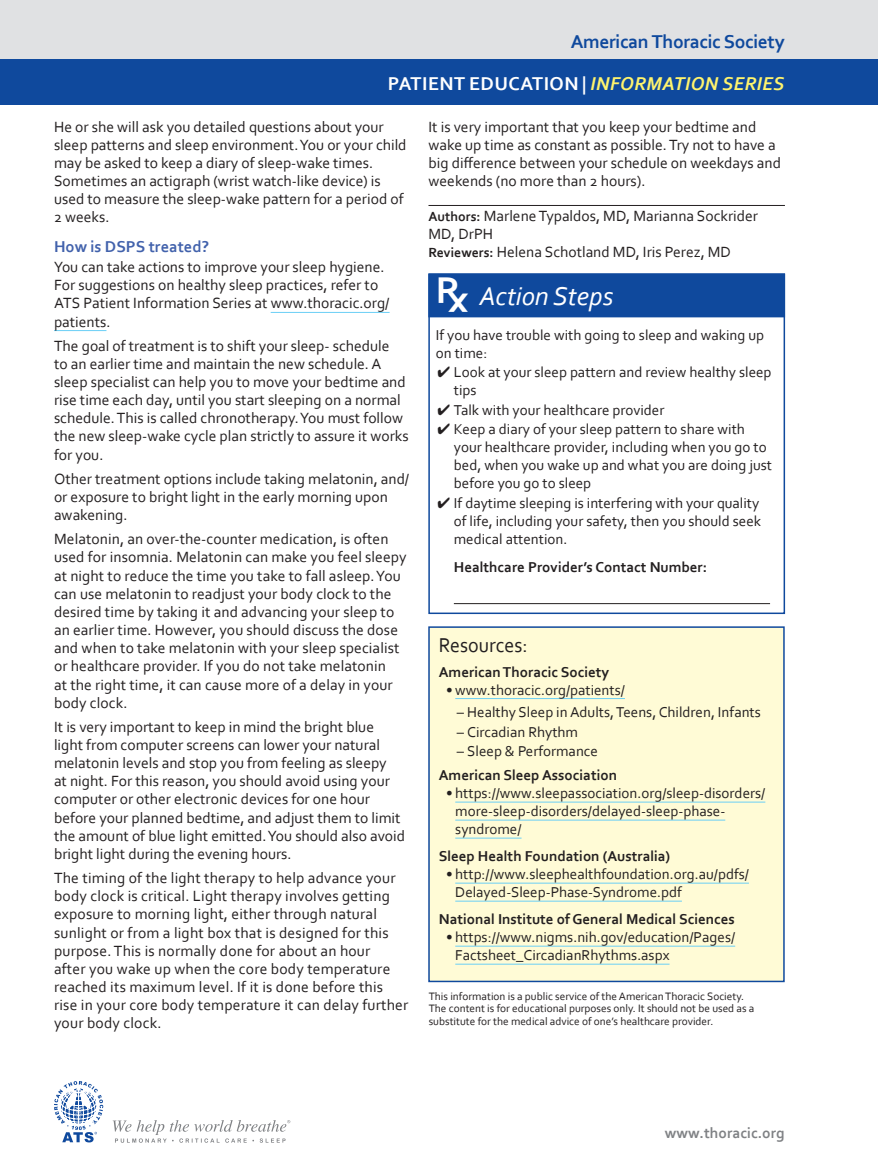
<style>
.page{position:relative;width:878px;height:1175px;background:#fff}
.page>*{position:absolute;margin:0;border:0;box-sizing:border-box;transform-origin:0 0}
.RX_Headline{font:italic 27px "Corbel";color:#fff}
.Resources_Box_Title{font:21px "Corbel";color:#231f20;scale:.95 1}
.t1{font:700 19.5px "Corbel";letter-spacing:.02em;color:#fff}
.t2{font:700 19.5px "Corbel";letter-spacing:-.02em;color:#0f499d}
.Body_Headline{font:700 16.5px "Corbel";color:#4262ac}
.Body{font:15.6px/18.1px "Corbel";color:#231f20}
.Authors{font:15.6px/18.1px "Corbel";color:#231f20}
.t3{font:700 15.45px "Corbel";color:#808285}
.Rx_Checkmarks{font:15px/18px "Corbel";color:#231f20}
.Resources_Headline{font:700 15px "Corbel";color:#231f20}
.Rx_Telephone{font:700 15px "Corbel";color:#231f20}
.Endnote{font:11.25px/12.8px "Corbel";color:#231f20}
.s1{font-style:italic;color:#fff46d}
.s2{font-weight:700;font-size:13.8px}
.s3{font-family:"Rx";font-style:normal;font-size:34.5px}
</style>
<div class="page">
<div style="left:0;top:0;width:878px;height:60px;background:#e0e1e3"></div>
<div style="left:0;top:59px;width:878px;height:46px;background:#0f499d"></div>
<hr style="left:271px;top:312px;width:118px;height:1px;background:#6bcff6">
<hr style="left:54px;top:330px;width:52px;height:1px;background:#6bcff6">
<hr style="left:428px;top:205px;width:356px;height:1px;background:#231f20">
<div style="left:429px;top:627px;width:355px;height:354px;background:#fffbd6"></div>
<hr style="left:455px;top:698px;width:170px;height:1px;background:#6bcff6">
<hr style="left:455px;top:802px;width:310px;height:1px;background:#6bcff6">
<hr style="left:455px;top:820px;width:270px;height:1px;background:#6bcff6">
<hr style="left:455px;top:838px;width:66px;height:1px;background:#6bcff6">
<hr style="left:455px;top:883px;width:294px;height:1px;background:#6bcff6">
<hr style="left:455px;top:901px;width:227px;height:1px;background:#6bcff6">
<hr style="left:455px;top:946px;width:280px;height:1px;background:#6bcff6">
<hr style="left:455px;top:964px;width:214px;height:1px;background:#6bcff6">
<div style="left:428px;top:626px;width:356px;height:356px;border:2px solid #0f499d"></div>
<div style="left:428px;top:274px;width:357px;height:43px;background:#0f499d"></div>
<hr style="left:454px;top:603px;width:316px;height:1px;background:#231f20">
<div style="left:428px;top:273px;width:357px;height:341px;border:2px solid #0f499d"></div>
<svg style="left:113px;top:1120px;width:177px;height:22px"></svg>
<svg style="left:54px;top:1081px;width:49px;height:61px"></svg>
<p class="t2" style="left:570px;top:29px;width:216px">American Thoracic Society</p>
<p class="t1" style="left:388px;top:71px;width:398px">PATIENT EDUCATION | <span class="s1">INFORMATION SERIES</span></p>
<p class="Body" style="left:54px;top:117px;width:354px">He or she will ask you detailed questions about your sleep patterns and sleep environment. You or your child may be asked to keep a diary of sleep-wake times.<br>Sometimes an actigraph (wrist watch-like device) is used to measure the sleep-wake pattern for a period of 2 weeks.</p>
<p class="Body_Headline" style="left:54px;top:237px;width:156px">How is DSPS treated?</p>
<p class="Body" style="left:54px;top:257px;width:337px">You can take actions to improve your sleep hygiene.<br>For suggestions on healthy sleep practices, refer to ATS Patient Information Series at www.thoracic.org/ patients.</p>
<p class="Body" style="left:54px;top:336px;width:356px">The goal of treatment is to shift your sleep- schedule<br>to an earlier time and maintain the new schedule. A sleep specialist can help you to move your bedtime and rise time each day, until you start sleeping on a normal schedule. This is called chronotherapy. You must follow the new sleep-wake cycle plan strictly to assure it works for you.</p>
<p class="Body" style="left:54px;top:469px;width:357px">Other treatment options include taking melatonin, and/ or exposure to bright light in the early morning upon awakening.</p>
<p class="Body" style="left:54px;top:529px;width:354px">Melatonin, an over-the-counter medication, is often used for insomnia. Melatonin can make you feel sleepy at night to reduce the time you take to fall asleep. You can use melatonin to readjust your body clock to the desired time by taking it and advancing your sleep to an earlier time. However, you should discuss the dose and when to take melatonin with your sleep specialist or healthcare provider. If you do not take melatonin<br>at the right time, it can cause more of a delay in your body clock.</p>
<p class="Body" style="left:54px;top:717px;width:352px">It is very important to keep in mind the bright blue light from computer screens can lower your natural melatonin levels and stop you from feeling as sleepy<br>at night. For this reason, you should avoid using your computer or other electronic devices for one hour before your planned bedtime, and adjust them to limit the amount of blue light emitted. You should also avoid bright light during the evening hours.</p>
<p class="Body" style="left:54px;top:868px;width:356px">The timing of the light therapy to help advance your body clock is critical. Light therapy involves getting exposure to morning light, either through natural sunlight or from a light box that is designed for this purpose. This is normally done for about an hour<br>after you wake up when the core body temperature reached its maximum level. If it is done before this rise in your core body temperature it can delay further your body clock.</p>
<p class="Body" style="left:428px;top:117px;width:354px">It is very important that you keep your bedtime and wake up time as constant as possible. Try not to have a big difference between your schedule on weekdays and weekends (no more than 2 hours).</p>
<p class="Authors" style="left:428px;top:206px;width:331px"><span class="s2">Authors:</span> Marlene Typaldos, MD, Marianna Sockrider<br>MD, DrPH<br><span class="s2">Reviewers:</span> Helena Schotland MD, Iris Perez, MD</p>
<p class="RX_Headline" style="left:439px;top:280px;width:176px"><span class="s3">R</span> Action Steps</p>
<p class="Rx_Checkmarks" style="left:436px;top:325px;width:330px">If you have trouble with going to sleep and waking up on time:</p>
<p class="Rx_Checkmarks" style="left:454px;top:363px;width:319px;text-indent:-16px">✔ Look at your sleep pattern and review healthy sleep tips</p>
<p class="Rx_Checkmarks" style="left:437px;top:400px;width:228px">✔ Talk with your healthcare provider</p>
<p class="Rx_Checkmarks" style="left:454px;top:420px;width:320px;text-indent:-16px">✔ Keep a diary of your sleep pattern to share with your healthcare provider, including when you go to bed, when you wake up and what you are doing just before you go to sleep</p>
<p class="Rx_Checkmarks" style="left:454px;top:493px;width:309px;text-indent:-16px">✔ If daytime sleeping is interfering with your quality of life, including your safety, then you should seek medical attention.</p>
<p class="Rx_Telephone" style="left:454px;top:557px;width:255px">Healthcare Provider’s Contact Number:</p>
<p class="Resources_Box_Title" style="left:439px;top:632px;width:95px">Resources:</p>
<p class="Resources_Headline" style="left:439px;top:662px;width:172px">American Thoracic Society</p>
<p class="Rx_Checkmarks" style="left:446px;top:680px;width:180px">• www.thoracic.org/patients/</p>
<p class="Rx_Checkmarks" style="left:457px;top:702px;width:305px">– Healthy Sleep in Adults, Teens, Children, Infants</p>
<p class="Rx_Checkmarks" style="left:457px;top:722px;width:123px">– Circadian Rhythm</p>
<p class="Rx_Checkmarks" style="left:457px;top:741px;width:143px">– Sleep &amp; Performance</p>
<p class="Resources_Headline" style="left:439px;top:765px;width:180px">American Sleep Association</p>
<p class="Rx_Checkmarks" style="left:455px;top:783px;width:311px;text-indent:-9px">• https://www.sleepassociation.org/sleep-disorders/ more-sleep-disorders/delayed-sleep-phase&shy;syndrome/</p>
<p class="Resources_Headline" style="left:439px;top:846px;width:233px">Sleep Health Foundation (Australia)</p>
<p class="Rx_Checkmarks" style="left:455px;top:864px;width:295px;text-indent:-9px">• http://www.sleephealthfoundation.org.au/pdfs/<br>Delayed-Sleep-Phase-Syndrome.pdf</p>
<p class="Resources_Headline" style="left:439px;top:909px;width:297px">National Institute of General Medical Sciences</p>
<p class="Rx_Checkmarks" style="left:455px;top:927px;width:281px;text-indent:-9px">• https://www.nigms.nih.gov/education/Pages/<br>Factsheet_CircadianRhythms.aspx</p>
<p class="Endnote" style="left:428px;top:989px;width:327px">This information is a public service of the American Thoracic Society.<br>The content is for educational purposes only. It should not be used as a substitute for the medical advice of one’s healthcare provider.</p>
<p class="t3" style="left:665px;top:1123px;width:121px">www.thoracic.org</p>
</div>
